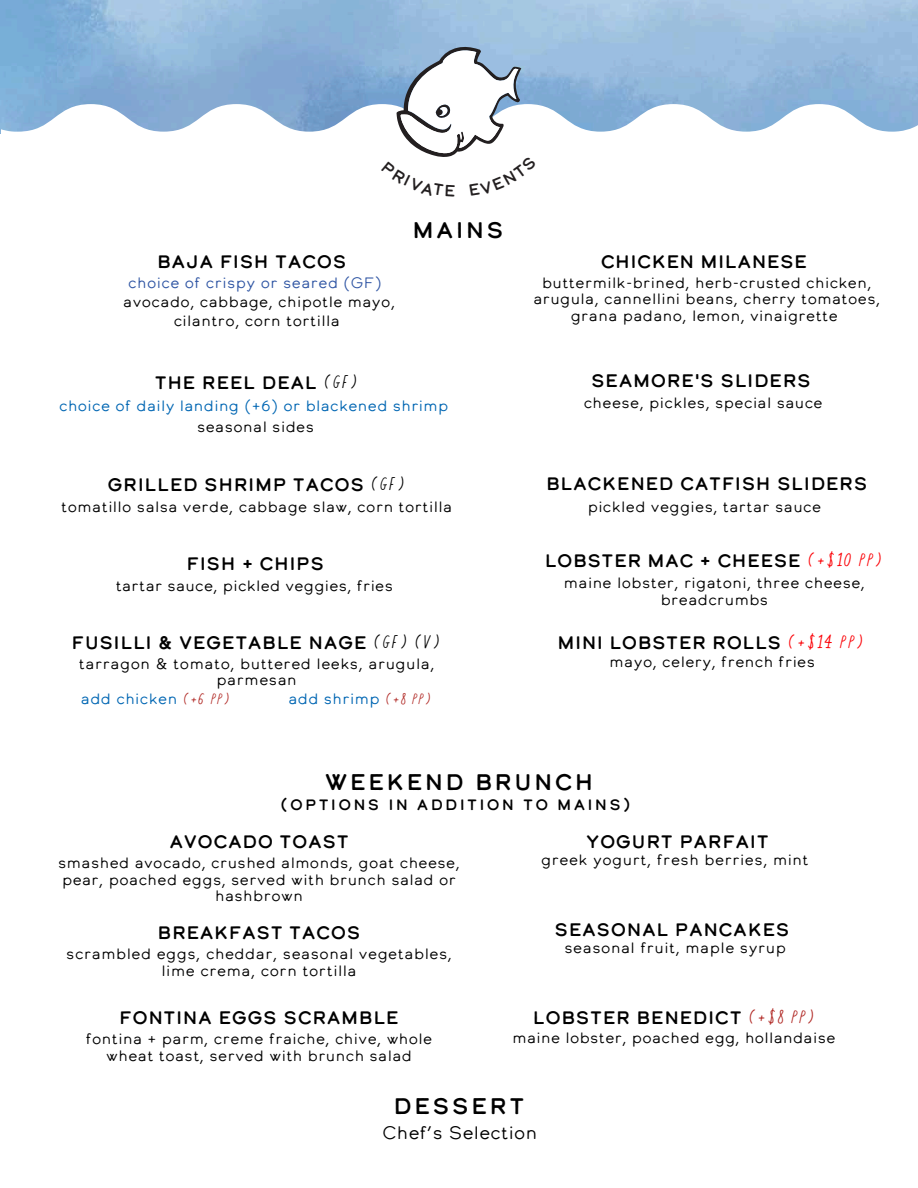
<style>
.page{position:relative;width:918px;height:1188px;background:#fff}
.page>*{position:absolute;margin:0;border:0;box-sizing:border-box;transform-origin:0 0}
.t1{font:22.5px "Calder Dark";letter-spacing:.1em;color:#000}
.t2{font:18px "Calder Dark";letter-spacing:.03em;color:#000}
.t3{font:18px "Calder LC";letter-spacing:.02em;color:#000}
.t4{font:15px/16.8px "Calder LC";letter-spacing:.03em;color:#000;text-align:center}
.t5{font:15px "Calder LC";letter-spacing:.03em;color:#0066b3}
.t6{font:15px "Calder LC";letter-spacing:.03em;color:#3056a4}
.t7{font:15px "Calder Dark";letter-spacing:.15em;color:#000}
.s1{font-family:"Calder Script"}
.s2{font-family:"Calder Script";color:#b12a26}
.s3{font-family:"Calder Script";color:#fb0207}
</style>
<div class="page">
<img style="left:0;top:0;width:918px;height:133px">
<svg style="left:381px;top:47px;width:156px;height:110px"></svg>
<p class="t2" style="left:157px;top:254px;width:191px">BAJA FISH TACOS</p>
<p class="t6" style="left:128px;top:276px;width:255px">choice of crispy or seared (GF)</p>
<p class="t4" style="left:123px;top:294px;width:273px;line-height:19.2px">avocado, cabbage, chipotle mayo, cilantro, corn tortilla</p>
<h2 class="t2" style="left:155px;top:375px;width:205px">THE REEL DEAL <span class="s1">(GF)</span></h2>
<h2 class="t1" style="left:413px;top:220px;width:92px">MAINS</h2>
<h2 class="t5" style="left:59px;top:400px;width:391px">choice of daily landing (+6) or blackened shrimp</h2>
<p class="t4" style="left:197px;top:420px;width:118px">seasonal sides</p>
<h2 class="t2" style="left:108px;top:477px;width:299px">GRILLED SHRIMP TACOS <span class="s1">(GF)</span></h2>
<p class="t4" style="left:61px;top:500px;width:392px">tomatillo salsa verde, cabbage slaw, corn tortilla</p>
<p class="t2" style="left:187px;top:556px;width:139px">FISH + CHIPS</p>
<p class="t4" style="left:116px;top:579px;width:279px">tartar sauce, pickled veggies, fries</p>
<h2 class="t2" style="left:71px;top:635px;width:371px">FUSILLI &amp; VEGETABLE NAGE <span class="s1">(GF) (V)</span></h2>
<p class="t4" style="left:79px;top:657px;width:357px">tarragon &amp; tomato, buttered leeks, arugula, parmesan</p>
<p class="t5" style="left:81px;top:693px;width:151px">add chicken <span class="s2">(+6 PP)</span></p>
<h2 class="t5" style="left:288px;top:693px;width:145px">add shrimp <span class="s2">(+8 PP)</span></h2>
<p class="t2" style="left:601px;top:254px;width:208px">CHICKEN MILANESE</p>
<p class="t4" style="left:533px;top:276px;width:348px">buttermilk-brined, herb-crusted chicken, arugula, cannellini beans, cherry tomatoes, grana padano, lemon, vinaigrette</p>
<p class="t2" style="left:591px;top:373px;width:221px">SEAMORE'S SLIDERS</p>
<p class="t4" style="left:584px;top:396px;width:240px">cheese, pickles, special sauce</p>
<p class="t2" style="left:546px;top:476px;width:323px">BLACKENED CATFISH SLIDERS</p>
<h2 class="t4" style="left:588px;top:500px;width:235px">pickled veggies, tartar sauce</h2>
<h4 class="t2" style="left:545px;top:553px;width:339px">LOBSTER MAC + CHEESE <span class="s3">(+$10 PP)</span></h4>
<p class="t4" style="left:564px;top:576px;width:303px">maine lobster, rigatoni, three cheese, breadcrumbs</p>
<p class="t2" style="left:558px;top:635px;width:308px">MINI LOBSTER ROLLS <span class="s3">(+$14 PP)</span></p>
<p class="t4" style="left:610px;top:655px;width:207px">mayo, celery, french fries</p>
<h4 class="t1" style="left:325px;top:772px;width:270px">WEEKEND BRUNCH</h4>
<h1 class="t7" style="left:281px;top:798px;width:351px">(OPTIONS IN ADDITION TO MAINS)</h1>
<p class="t2" style="left:169px;top:834px;width:181px">AVOCADO TOAST</p>
<p class="t4" style="left:58px;top:856px;width:403px">smashed avocado, crushed almonds, goat cheese, pear, poached eggs, served with brunch salad or hashbrown</p>
<p class="t2" style="left:158px;top:925px;width:204px">BREAKFAST TACOS</p>
<p class="t4" style="left:66px;top:947px;width:387px">scrambled eggs, cheddar, seasonal vegetables, lime crema, corn tortilla</p>
<p class="t2" style="left:119px;top:1010px;width:281px">FONTINA EGGS SCRAMBLE</p>
<p class="t4" style="left:86px;top:1032px;width:348px">fontina + parm, creme fraiche, chive, whole wheat toast, served with brunch salad</p>
<h2 class="t2" style="left:586px;top:834px;width:184px">YOGURT PARFAIT</h2>
<p class="t4" style="left:541px;top:853px;width:269px">greek yogurt, fresh berries, mint</p>
<h1 class="t2" style="left:555px;top:922px;width:236px">SEASONAL PANCAKES</h1>
<h2 class="t4" style="left:564px;top:941px;width:223px">seasonal fruit, maple syrup</h2>
<h2 class="t2" style="left:533px;top:1010px;width:283px">LOBSTER BENEDICT <span class="s2">(+$8 PP)</span></h2>
<p class="t4" style="left:513px;top:1031px;width:324px">maine lobster, poached egg, hollandaise</p>
<p class="t1" style="left:394px;top:1096px;width:132px">DESSERT</p>
<p class="t3" style="left:383px;top:1126px;width:156px">Chef’s Selection</p>
</div>
